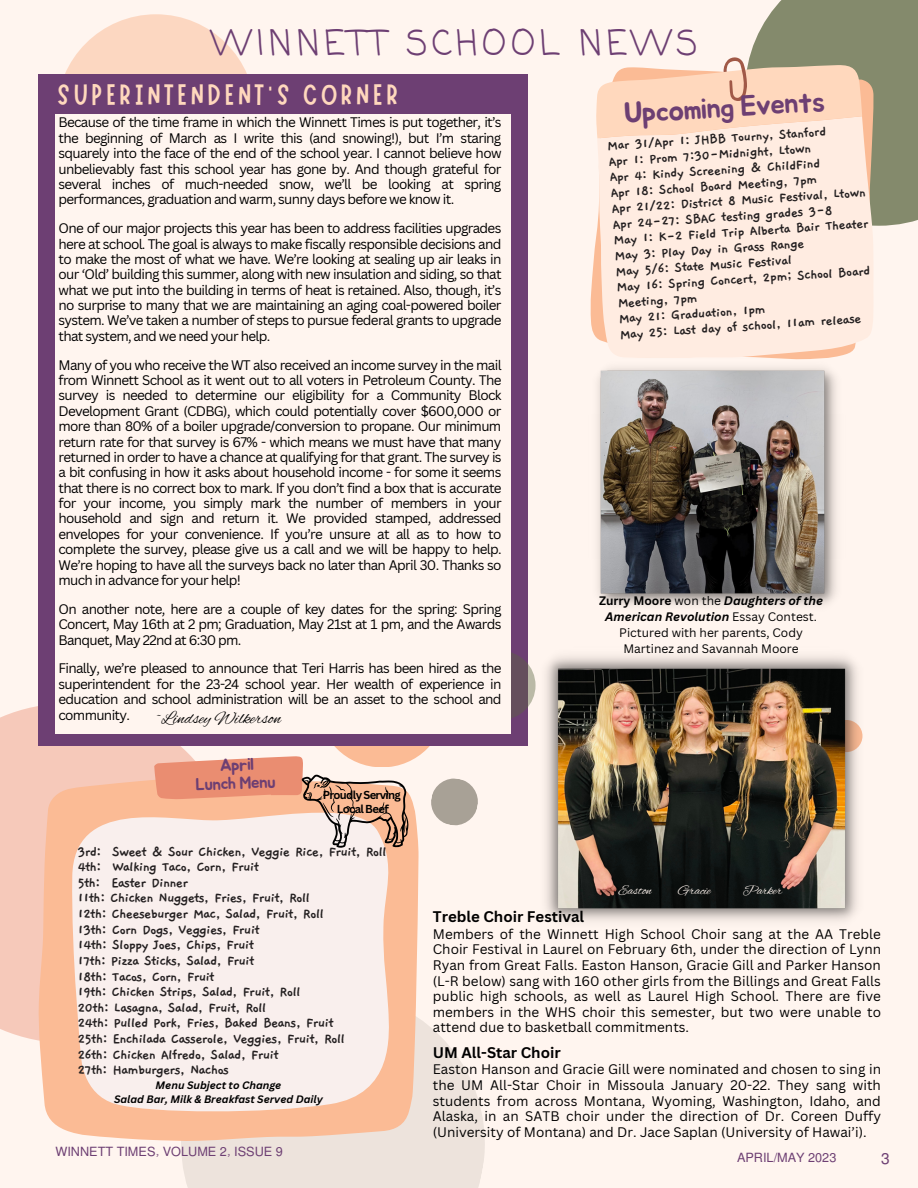
<style>
.page{position:relative;width:918px;height:1188px;background:#fff5ef}
.page>*{position:absolute;margin:0;border:0;box-sizing:border-box;transform-origin:0 0}
.t1{font:34.65px "Coming Soon";letter-spacing:.125em;color:#6d3f73}
.t2{font:29.7px "Marykate";letter-spacing:.125em;color:#ffd8bd}
.t3{font:29.1px "Jua";color:#6d3f73}
.t4{font:18px "Alex Brush";color:#000}
.t5{font:17.1px/18px "Jua";color:#6d3f73;text-align:center}
.t6{font:700 15.6px/15.6px "Gaegu";letter-spacing:-.06em;color:#231f20}
.t7{font:15.45px "Mukti";color:#6d3f73}
.t8{font:700 15.3px/15.8px "Gaegu";color:#231f20}
.t9{font:700 15px "Canva Sans";color:#000}
.t10{font:13.5px/15.5px "Canva Sans";letter-spacing:-.05em;color:#000;text-align:justify}
.t11{font:13.5px "Alex Brush";color:#fff5ef}
.t12{font:12.75px "Mukti";color:#6d3f73}
.t13{font:12px/16px "Canva Sans";color:#000;text-align:center}
.t14{font:700 11.25px/14.1px "Canva Sans";letter-spacing:-.06em;color:#000;text-align:center}
.t15{font:italic 700 10.5px/14px "Canva Sans";color:#000;text-align:center}
.s1{font-weight:700}
.s2{font-weight:700;font-style:italic}
</style>
<div class="page">
<div style="left:745px;top:0;width:173px;height:226px;background:#848a6c"></div>
<svg style="left:590px;top:79px;width:284px;height:259px"></svg>
<div style="left:597px;top:116px;width:277px;height:242px;background:#ffece1"></div>
<svg style="left:596px;top:55px;width:266px;height:83px"></svg>
<div style="left:0;top:706px;width:191px;height:335px;background:#f6c9ba"></div>
<div style="left:57px;top:14px;width:198px;height:199px;background:#fcd7c1;border-radius:50%"></div>
<div style="left:318px;top:639px;width:128px;height:128px;background:#fbbb95;border-radius:50%"></div>
<div style="left:38px;top:75px;width:490px;height:671px;background:#6d3f73"></div>
<svg style="left:467px;top:651px;width:69px;height:69px"></svg>
<svg style="left:431px;top:778px;width:47px;height:48px"></svg>
<svg style="left:181px;top:1019px;width:304px;height:169px;background:#efe5de"></svg>
<svg style="left:38px;top:778px;width:381px;height:363px;background:#f9c2a2"></svg>
<svg style="left:71px;top:797px;width:326px;height:317px"></svg>
<svg style="left:154px;top:756px;width:255px;height:92px"></svg>
<img style="left:597px;top:358px;width:240px;height:248px">
<div style="left:55px;top:114px;width:455px;height:620px;background:#fff5ef"></div>
<img style="left:546px;top:656px;width:317px;height:265px">
<h1 class="t1" style="left:211px;top:20px;width:488px">WINNETT SCHOOL NEWS</h1>
<h2 class="t2" style="left:57px;top:75px;width:342px">SUPERINTENDENT'S CORNER</h2>
<h3 class="t3" style="left:623px;top:101px;width:203px;rotate:-4deg">Upcoming Events</h3>
<p class="t10" style="left:59px;top:114px;width:445px">Because of the time frame in which the Winnett Times is put together, it’s the beginning of March as I write this (and snowing!), but I’m staring squarely into the face of the end of the school year. I cannot believe how unbelievably fast this school year has gone by. And though grateful for several inches of much-needed snow, we’ll be looking at spring performances, graduation and warm, sunny days before we know it.</p>
<p class="t10" style="left:59px;top:220px;width:445px">One of our major projects this year has been to address facilities upgrades here at school. The goal is always to make fiscally responsible decisions and to make the most of what we have. We’re looking at sealing up air leaks in our ‘Old’ building this summer, along with new insulation and siding, so that what we put into the building in terms of heat is retained. Also, though, it’s no surprise to many that we are maintaining an aging coal-powered boiler system. We’ve taken a number of steps to pursue federal grants to upgrade that system, and we need your help.</p>
<p class="t10" style="left:59px;top:357px;width:445px">Many of you who receive the WT also received an income survey in the mail from Winnett School as it went out to all voters in Petroleum County. The survey is needed to determine our eligibility for a Community Block Development Grant (CDBG), which could potentially cover $600,000 or more than 80% of a boiler upgrade/conversion to propane. Our minimum return rate for that survey is 67% - which means we must have that many returned in order to have a chance at qualifying for that grant. The survey is a bit confusing in how it asks about household income - for some it seems that there is no correct box to mark. If you don’t find a box that is accurate for your income, you simply mark the number of members in your household and sign and return it. We provided stamped, addressed envelopes for your convenience. If you’re unsure at all as to how to complete the survey, please give us a call and we will be happy to help.<br>We’re hoping to have all the surveys back no later than April 30. Thanks so much in advance for your help!</p>
<p class="t10" style="left:59px;top:601px;width:444px">On another note, here are a couple of key dates for the spring: Spring Concert, May 16th at 2 pm; Graduation, May 21st at 1 pm, and the Awards Banquet, May 22nd at 6:30 pm.</p>
<p class="t10" style="left:59px;top:660px;width:445px">Finally, we’re pleased to announce that Teri Harris has been hired as the superintendent for the 23-24 school year. Her wealth of experience in education and school administration will be an asset to the school and community.</p>
<p class="t8" style="left:606px;top:139px;width:258px;rotate:-4deg">Mar 31/Apr 1: JHBB Tourny, Stanford<br>Apr 1: Prom 7:30-Midnight, Ltown<br>Apr 4: Kindy Screening &amp; ChildFind<br>Apr 18: School Board Meeting, 7pm<br>Apr 21/22: District 8 Music Festival, Ltown Apr 24-27: SBAC testing grades 3-8<br>May 1: K-2 Field Trip Alberta Bair Theater May 3: Play Day in Grass Range<br>May 5/6: State Music Festival<br>May 16: Spring Concert, 2pm; School Board Meeting, 7pm<br>May 21: Graduation, 1pm<br>May 25: Last day of school, 11am release</p>
<p class="t13" style="left:599px;top:592px;width:226px"><span class="s1">Zurry Moore</span> won the <span class="s2">Daughters of the American Revolution</span> Essay Contest.<br>Pictured with her parents, Cody Martinez and Savannah Moore</p>
<h3 class="t4" style="left:156px;top:708px;width:126px">~Lindsey Wilkerson</h3>
<p class="t5" style="left:195px;top:758px;width:81px;rotate:-2deg">April<br>Lunch Menu</p>
<p class="t14" style="left:323px;top:788px;width:80px">Proudly Serving<br>Local Beef</p>
<p class="t6" style="left:77px;top:844px;width:311px">3rd: Sweet &amp; Sour Chicken, Veggie Rice, Fruit, Roll 4th: Walking Taco, Corn, Fruit<br>5th: Easter Dinner<br>11th: Chicken Nuggets, Fries, Fruit, Roll<br>12th: Cheeseburger Mac, Salad, Fruit, Roll<br>13th: Corn Dogs, Veggies, Fruit<br>14th: Sloppy Joes, Chips, Fruit<br>17th: Pizza Sticks, Salad, Fruit<br>18th: Tacos, Corn, Fruit<br>19th: Chicken Strips, Salad, Fruit, Roll<br>20th: Lasagna, Salad, Fruit, Roll<br>24th: Pulled Pork, Fries, Baked Beans, Fruit<br>25th: Enchilada Casserole, Veggies, Fruit, Roll<br>26th: Chicken Alfredo, Salad, Fruit<br>27th: Hamburgers, Nachos</p>
<p class="t15" style="left:114px;top:1078px;width:210px">Menu Subject to Change<br>Salad Bar, Milk &amp; Breakfast Served Daily</p>
<p class="t12" style="left:55px;top:1143px;width:229px">WINNETT TIMES, VOLUME 2, ISSUE 9</p>
<p class="t11" style="left:619px;top:882px;width:34px">Easton</p>
<p class="t11" style="left:678px;top:882px;width:34px">Gracie</p>
<p class="t11" style="left:743px;top:882px;width:41px">Parker</p>
<p class="t9" style="left:433px;top:906px;width:153px">Treble Choir Festival</p>
<p class="t10" style="left:433px;top:926px;width:450px">Members of the Winnett High School Choir sang at the AA Treble Choir Festival in Laurel on February 6th, under the direction of Lynn Ryan from Great Falls. Easton Hanson, Gracie Gill and Parker Hanson (L-R below) sang with 160 other girls from the Billings and Great Falls public high schools, as well as Laurel High School. There are five members in the WHS choir this semester, but two were unable to attend due to basketball commitments.</p>
<p class="t9" style="left:433px;top:1042px;width:129px">UM All-Star Choir</p>
<p class="t10" style="left:433px;top:1061px;width:450px">Easton Hanson and Gracie Gill were nominated and chosen to sing in the UM All-Star Choir in Missoula January 20-22. They sang with students from across Montana, Wyoming, Washington, Idaho, and Alaska, in an SATB choir under the direction of Dr. Coreen Duffy (University of Montana) and Dr. Jace Saplan (University of Hawai’i).</p>
<p class="t12" style="left:737px;top:1148px;width:101px">APRIL/MAY 2023</p>
<p class="t7" style="left:881px;top:1147px;width:10px">3</p>
</div>
